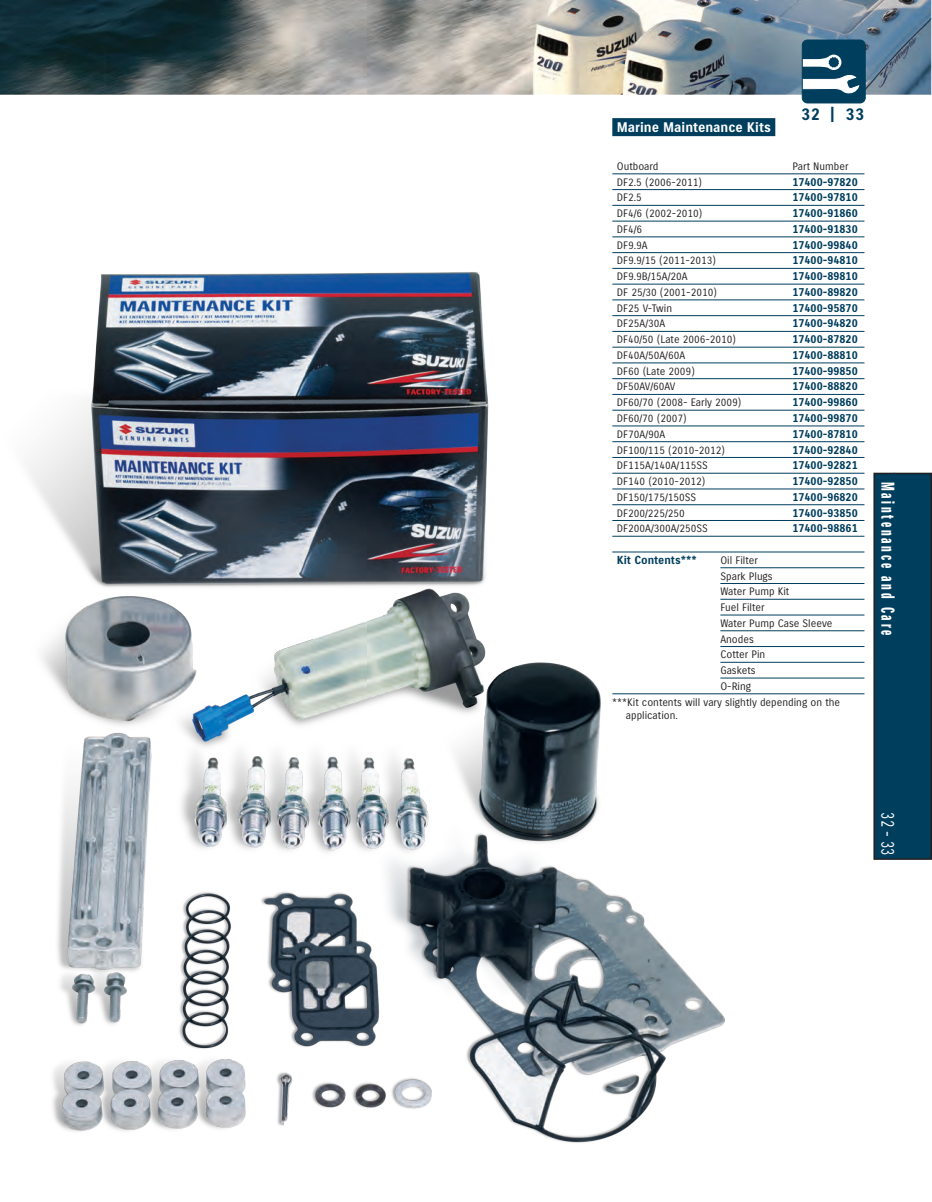
<style>
.page{position:relative;width:932px;height:1202px;background:#fff}
.page>*{position:absolute;margin:0;border:0;box-sizing:border-box;transform-origin:0 0}
.section_vertical_-_p{font:18px "Suzuki CE Headline";letter-spacing:.2em;color:#fff;scale:.75 1}
.section_vertical_-_p-2{font:18px "Suzuki CE";color:#fff;scale:.75 1}
.page_number_-_top_ri{font:700 16.5px "Suzuki CE";color:#003e5e}
.part_name{font:700 13.5px "Suzuki CE";color:#fff}
.part_number_2nd_main{font:700 11.25px "Suzuki CE";color:#003e5e}
.part_number_2nd_main-2{font:10.5px/13.5px "Suzuki CE";color:#231f20}
.s1{color:#003e5e}
</style>
<div class="page">
<img style="left:0;top:0;width:932px;height:1143px">
<div style="left:612px;top:118px;width:163px;height:18px;background:#003e5e"></div>
<hr style="left:612px;top:174px;width:252px;height:1px;background:#003e5e">
<hr style="left:612px;top:189px;width:252px;height:1px;background:#003e5e">
<hr style="left:612px;top:205px;width:252px;height:1px;background:#003e5e">
<hr style="left:612px;top:221px;width:252px;height:1px;background:#003e5e">
<hr style="left:612px;top:237px;width:252px;height:1px;background:#003e5e">
<hr style="left:612px;top:252px;width:252px;height:1px;background:#003e5e">
<hr style="left:612px;top:268px;width:252px;height:1px;background:#003e5e">
<hr style="left:612px;top:284px;width:252px;height:1px;background:#003e5e">
<hr style="left:612px;top:300px;width:252px;height:1px;background:#003e5e">
<hr style="left:612px;top:315px;width:252px;height:1px;background:#003e5e">
<hr style="left:612px;top:331px;width:252px;height:1px;background:#003e5e">
<hr style="left:612px;top:347px;width:252px;height:1px;background:#003e5e">
<hr style="left:612px;top:363px;width:252px;height:1px;background:#003e5e">
<hr style="left:612px;top:378px;width:252px;height:1px;background:#003e5e">
<hr style="left:612px;top:394px;width:252px;height:1px;background:#003e5e">
<hr style="left:612px;top:410px;width:252px;height:1px;background:#003e5e">
<hr style="left:612px;top:426px;width:252px;height:1px;background:#003e5e">
<hr style="left:612px;top:441px;width:252px;height:1px;background:#003e5e">
<hr style="left:612px;top:457px;width:252px;height:1px;background:#003e5e">
<hr style="left:612px;top:473px;width:252px;height:1px;background:#003e5e">
<hr style="left:612px;top:489px;width:252px;height:1px;background:#003e5e">
<hr style="left:612px;top:504px;width:252px;height:1px;background:#003e5e">
<hr style="left:612px;top:520px;width:252px;height:1px;background:#003e5e">
<hr style="left:612px;top:536px;width:252px;height:1px;background:#003e5e">
<hr style="left:612px;top:552px;width:252px;height:1px;background:#003e5e">
<hr style="left:720px;top:567px;width:144px;height:1px;background:#003e5e">
<hr style="left:720px;top:583px;width:144px;height:1px;background:#003e5e">
<hr style="left:720px;top:599px;width:144px;height:1px;background:#003e5e">
<hr style="left:720px;top:615px;width:144px;height:1px;background:#003e5e">
<hr style="left:720px;top:630px;width:144px;height:1px;background:#003e5e">
<hr style="left:720px;top:646px;width:144px;height:1px;background:#003e5e">
<hr style="left:720px;top:662px;width:144px;height:1px;background:#003e5e">
<hr style="left:720px;top:678px;width:144px;height:1px;background:#003e5e">
<hr style="left:612px;top:693px;width:252px;height:1px;background:#003e5e">
<div style="left:874px;top:473px;width:57px;height:386px;background:#003e5e"></div>
<div style="left:873px;top:472px;width:59px;height:388px;border:2px solid #231f20"></div>
<hr style="left:894px;top:472px;width:1px;height:388px;background:#003e5e">
<div style="left:802px;top:40px;width:63px;height:63px;background:#003e5e;border-radius:5px"></div>
<svg style="left:803px;top:75px;width:56px;height:19px"></svg>
<div style="left:826px;top:55px;width:15px;height:15px;border:1px solid #fff;border-radius:50%"></div>
<svg style="left:803px;top:56px;width:37px;height:13px"></svg>
<div style="left:827px;top:56px;width:13px;height:13px;border:1px solid #fff;border-radius:50%"></div>
<div style="left:801px;top:40px;width:64px;height:63px;border:1px solid #003e5e;border-radius:5px"></div>
<p class="page_number_-_top_ri" style="left:801px;top:105px;width:64px">32 | 33</p>
<p class="part_name" style="left:616px;top:119px;width:160px">Marine Maintenance Kits<span class="s1">|</span></p>
<p class="part_number_2nd_main-2" style="left:616px;top:160px;width:43px">Outboard</p>
<p class="part_number_2nd_main-2" style="left:792px;top:160px;width:58px">Part Number</p>
<p class="part_number_2nd_main-2" style="left:616px;top:175px;width:87px">DF2.5 (2006-2011)</p>
<p class="part_number_2nd_main" style="left:792px;top:175px;width:67px">17400-97820</p>
<p class="part_number_2nd_main-2" style="left:616px;top:191px;width:27px">DF2.5</p>
<p class="part_number_2nd_main" style="left:792px;top:191px;width:67px">17400-97810</p>
<p class="part_number_2nd_main-2" style="left:616px;top:207px;width:87px">DF4/6 (2002-2010)</p>
<p class="part_number_2nd_main" style="left:792px;top:207px;width:67px">17400-91860</p>
<p class="part_number_2nd_main-2" style="left:616px;top:223px;width:27px">DF4/6</p>
<p class="part_number_2nd_main" style="left:792px;top:222px;width:67px">17400-91830</p>
<p class="part_number_2nd_main-2" style="left:616px;top:238px;width:32px">DF9.9A</p>
<p class="part_number_2nd_main" style="left:792px;top:238px;width:67px">17400-99840</p>
<p class="part_number_2nd_main-2" style="left:616px;top:254px;width:101px">DF9.9/15 (2011-2013)</p>
<p class="part_number_2nd_main" style="left:792px;top:254px;width:67px">17400-94810</p>
<p class="part_number_2nd_main-2" style="left:616px;top:270px;width:72px">DF9.9B/15A/20A</p>
<p class="part_number_2nd_main" style="left:792px;top:270px;width:67px">17400-89810</p>
<p class="part_number_2nd_main-2" style="left:616px;top:286px;width:102px">DF 25/30 (2001-2010)</p>
<p class="part_number_2nd_main" style="left:792px;top:285px;width:67px">17400-89820</p>
<p class="part_number_2nd_main-2" style="left:616px;top:301px;width:57px">DF25 V-Twin</p>
<p class="part_number_2nd_main" style="left:792px;top:301px;width:67px">17400-95870</p>
<p class="part_number_2nd_main-2" style="left:616px;top:317px;width:50px">DF25A/30A</p>
<p class="part_number_2nd_main" style="left:792px;top:317px;width:67px">17400-94820</p>
<p class="part_number_2nd_main-2" style="left:616px;top:333px;width:121px">DF40/50 (Late 2006-2010)</p>
<p class="part_number_2nd_main" style="left:792px;top:333px;width:67px">17400-87820</p>
<p class="part_number_2nd_main-2" style="left:616px;top:349px;width:70px">DF40A/50A/60A</p>
<p class="part_number_2nd_main" style="left:792px;top:348px;width:67px">17400-88810</p>
<p class="part_number_2nd_main-2" style="left:616px;top:364px;width:80px">DF60 (Late 2009)</p>
<p class="part_number_2nd_main" style="left:792px;top:364px;width:67px">17400-99850</p>
<p class="part_number_2nd_main-2" style="left:616px;top:380px;width:60px">DF50AV/60AV</p>
<p class="part_number_2nd_main" style="left:792px;top:380px;width:67px">17400-88820</p>
<p class="part_number_2nd_main-2" style="left:616px;top:396px;width:126px">DF60/70 (2008- Early 2009)</p>
<p class="part_number_2nd_main" style="left:792px;top:396px;width:67px">17400-99860</p>
<p class="part_number_2nd_main-2" style="left:616px;top:412px;width:71px">DF60/70 (2007)</p>
<p class="part_number_2nd_main" style="left:792px;top:411px;width:67px">17400-99870</p>
<p class="part_number_2nd_main-2" style="left:616px;top:427px;width:50px">DF70A/90A</p>
<p class="part_number_2nd_main" style="left:792px;top:427px;width:67px">17400-87810</p>
<p class="part_number_2nd_main-2" style="left:616px;top:443px;width:110px">DF100/115 (2010-2012)</p>
<p class="part_number_2nd_main" style="left:792px;top:443px;width:67px">17400-92840</p>
<p class="part_number_2nd_main-2" style="left:616px;top:459px;width:92px">DF115A/140A/115SS</p>
<p class="part_number_2nd_main" style="left:792px;top:459px;width:67px">17400-92821</p>
<p class="part_number_2nd_main-2" style="left:616px;top:475px;width:90px">DF140 (2010-2012)</p>
<p class="part_number_2nd_main" style="left:792px;top:474px;width:67px">17400-92850</p>
<p class="part_number_2nd_main-2" style="left:616px;top:490px;width:81px">DF150/175/150SS</p>
<p class="part_number_2nd_main" style="left:792px;top:490px;width:67px">17400-96820</p>
<p class="part_number_2nd_main-2" style="left:616px;top:506px;width:69px">DF200/225/250</p>
<p class="part_number_2nd_main" style="left:792px;top:506px;width:67px">17400-93850</p>
<p class="part_number_2nd_main-2" style="left:616px;top:522px;width:92px">DF200A/300A/250SS</p>
<p class="part_number_2nd_main" style="left:792px;top:522px;width:67px">17400-98861</p>
<p class="part_number_2nd_main" style="left:616px;top:553px;width:81px">Kit Contents***</p>
<p class="part_number_2nd_main-2" style="left:720px;top:553px;width:39px">Oil Filter</p>
<p class="part_number_2nd_main-2" style="left:720px;top:569px;width:54px">Spark Plugs</p>
<p class="part_number_2nd_main-2" style="left:720px;top:585px;width:70px">Water Pump Kit</p>
<p class="part_number_2nd_main-2" style="left:720px;top:601px;width:46px">Fuel Filter</p>
<p class="part_number_2nd_main-2" style="left:720px;top:616px;width:113px">Water Pump Case Sleeve</p>
<p class="part_number_2nd_main-2" style="left:720px;top:632px;width:35px">Anodes</p>
<p class="part_number_2nd_main-2" style="left:720px;top:648px;width:46px">Cotter Pin</p>
<p class="part_number_2nd_main-2" style="left:720px;top:664px;width:37px">Gaskets</p>
<p class="part_number_2nd_main-2" style="left:720px;top:679px;width:32px">O-Ring</p>
<p class="part_number_2nd_main-2" style="left:626px;top:695px;width:216px;text-indent:-14px">***Kit contents will vary slightly depending on the application.</p>
<p class="section_vertical_-_p" style="left:898px;top:482px;width:206px;rotate:90deg">Maintenance and Care</p>
<p class="section_vertical_-_p-2" style="left:898px;top:812px;width:59px;rotate:90deg">32 - 33</p>
</div>
